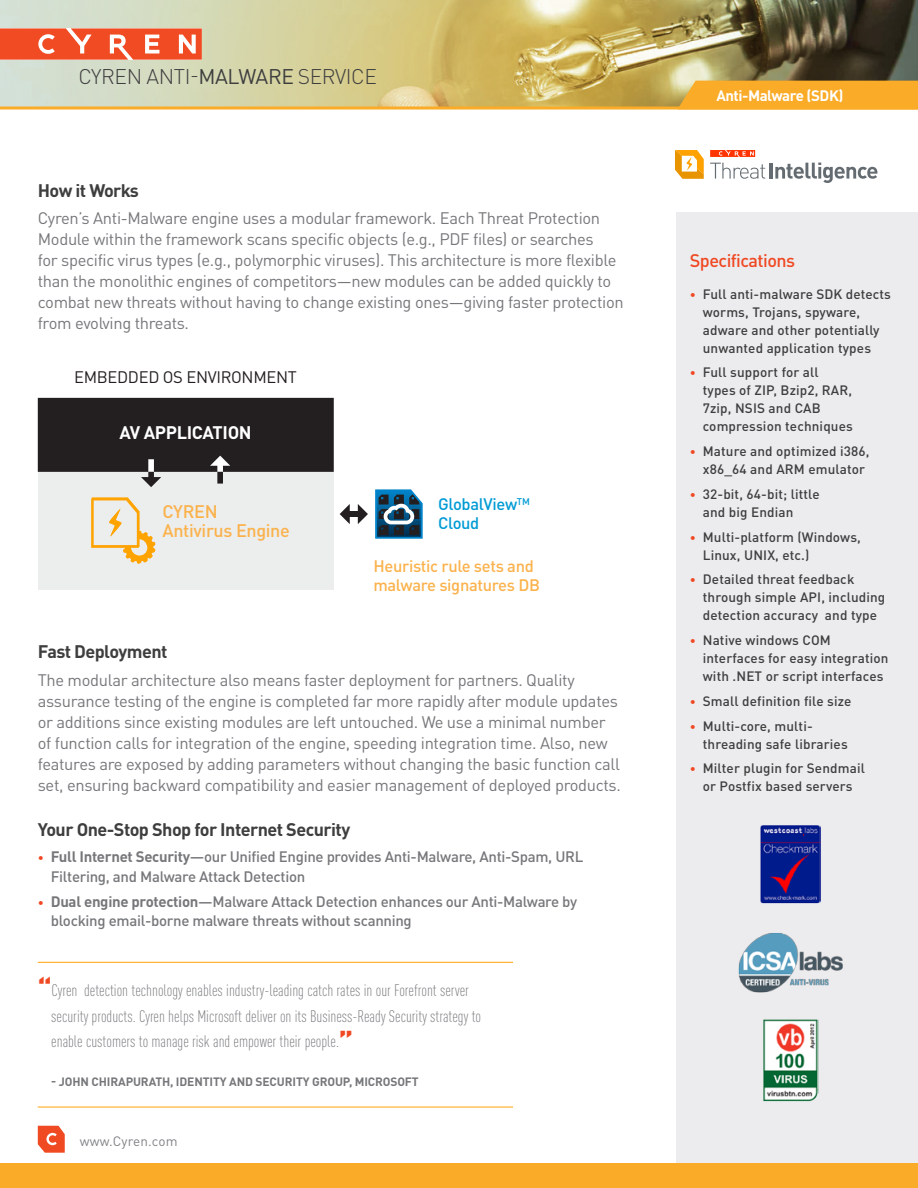
<style>
.page{position:relative;width:918px;height:1188px;background:#fff}
.page>*{position:absolute;margin:0;border:0;box-sizing:border-box;transform-origin:0 0}
.Title_Back_Page{font:300 21px "DINOT";letter-spacing:-.02em;color:#3e3e3f}
.t1{font:700 18px "DINOT";letter-spacing:-.03em;color:#3e3e3f}
.t2{font:500 18px/18.6px "DINOT";letter-spacing:-.02em;color:#fbb24c}
.Sidebar_head{font:500 18px "DINOT";letter-spacing:-.03em;color:#f04823}
.t3{font:700 18px "DINOT";letter-spacing:-.02em;color:#fff}
.Body_text{font:16.5px/21px "DINOT";letter-spacing:-.02em;color:#76777a}
.Quote_text{font:300 condensed 16.5px/25.5px "DINOT";color:#76777a}
.t4{font:500 16.5px/18.6px "DINOT";letter-spacing:-.02em;color:#fbb24c}
.t5{font:16.5px "DINOT";letter-spacing:-.02em;color:#231f20}
.t6{font:500 16.5px/18.6px "DINOT";letter-spacing:-.02em;color:#009bd5}
.t7{font:500 15px/19.5px "DINOT";letter-spacing:-.02em;color:#76777a}
.t8{font:700 15px "DINOT";letter-spacing:-.03em;color:#fff}
.t9{font:500 13.5px/18px "DINOT";letter-spacing:.01em;color:#3e3e3f}
.Back_Cover_Copy{font:13.5px "DINOT";letter-spacing:.01em;color:#808285}
.Quote_Attrib{font:700 12px "DINOT";letter-spacing:-.01em;color:#76777a}
.s1{font-weight:400}
.s2{font-size:12px;color:#f04823}
.s3{font-weight:700}
.s4{font-weight:900;font-stretch:normal;font-size:27px;color:#f04823}
</style>
<div class="page">
<img style="left:589px;top:0;width:329px;height:106px">
<div style="left:676px;top:213px;width:242px;height:966px;background:#ececee"></div>
<svg style="left:0;top:0;width:589px;height:106px;background:#d5cd97"></svg>
<div style="left:38px;top:471px;width:296px;height:119px;background:#eceded"></div>
<svg style="left:38px;top:398px;width:296px;height:89px"></svg>
<svg style="left:375px;top:489px;width:48px;height:50px;background:#366988"></svg>
<svg style="left:91px;top:497px;width:65px;height:67px"></svg>
<svg style="left:340px;top:504px;width:10px;height:20px"></svg>
<svg style="left:358px;top:504px;width:10px;height:20px"></svg>
<div style="left:345px;top:511px;width:18px;height:6px;background:#231f20"></div>
<svg style="left:0;top:28px;width:202px;height:32px;background:#f26948"></svg>
<svg style="left:0;top:106px;width:677px;height:4px;background:#f5b84e"></svg>
<div style="left:0;top:1163px;width:918px;height:25px;background:#faab27"></div>
<hr style="left:38px;top:962px;width:475px;height:1px;background:#ffa300">
<hr style="left:38px;top:1107px;width:475px;height:1px;background:#ffa300">
<img style="left:738px;top:933px;width:105px;height:60px">
<img style="left:763px;top:1019px;width:56px;height:83px">
<img style="left:760px;top:825px;width:61px;height:79px">
<svg style="left:677px;top:81px;width:241px;height:29px;background:#f8ac2c"></svg>
<svg style="left:38px;top:1126px;width:27px;height:27px"></svg>
<svg style="left:710px;top:163px;width:55px;height:16px"></svg>
<hr style="left:770px;top:163px;width:3px;height:16px;background:#646c71">
<svg style="left:775px;top:163px;width:102px;height:20px"></svg>
<svg style="left:710px;top:150px;width:45px;height:7px"></svg>
<svg style="left:675px;top:150px;width:29px;height:29px"></svg>
<p class="Title_Back_Page" style="left:78px;top:64px;width:300px">CYREN ANTI-<span class="s1">MALWARE</span> SERVICE</p>
<h3 class="t1" style="left:38px;top:178px;width:103px">How it Works</h3>
<p class="Body_text" style="left:38px;top:207px;width:587px">Cyren’s Anti-Malware engine uses a modular framework. Each Threat Protection Module within the framework scans specific objects (e.g., PDF files) or searches<br>for specific virus types (e.g., polymorphic viruses). This architecture is more flexible than the monolithic engines of competitors—new modules can be added quickly to combat new threats without having to change existing ones—giving faster protection from evolving threats.</p>
<p class="t5" style="left:74px;top:366px;width:224px">EMBEDDED OS ENVIRONMENT</p>
<p class="t3" style="left:119px;top:420px;width:134px">AV APPLICATION</p>
<p class="t2" style="left:163px;top:502px;width:129px">CYREN<br>Antivirus Engine</p>
<p class="t6" style="left:438px;top:494px;width:93px">GlobalView<sup>TM<br></sup>Cloud</p>
<p class="t4" style="left:373px;top:556px;width:168px">Heuristic rule sets and malware signatures DB</p>
<h3 class="t1" style="left:38px;top:640px;width:131px">Fast Deployment</h3>
<p class="Body_text" style="left:38px;top:669px;width:585px">The modular architecture also means faster deployment for partners. Quality assurance testing of the engine is completed far more rapidly after module updates or additions since existing modules are left untouched. We use a minimal number of function calls for integration of the engine, speeding integration time. Also, new features are exposed by adding parameters without changing the basic function call set, ensuring backward compatibility and easier management of deployed products.</p>
<h3 class="t1" style="left:38px;top:818px;width:314px">Your One-Stop Shop for Internet Security</h3>
<p class="t7" style="left:51px;top:847px;width:534px;text-indent:-13px"><span class="s2">•</span> <span class="s3">Full Internet Security</span>—our Unified Engine provides Anti-Malware, Anti-Spam, URL<br>Filtering, and Malware Attack Detection</p>
<p class="t7" style="left:51px;top:891px;width:528px;text-indent:-13px"><span class="s2">•</span> <span class="s3">Dual engine protection</span>—Malware Attack Detection enhances our Anti-Malware by blocking email-borne malware threats without scanning</p>
<p class="Quote_text" style="left:51px;top:978px;width:431px;text-indent:-14px"><span class="s4">“</span>Cyren detection technology enables industry-leading catch rates in our Forefront server security products. Cyren helps Microsoft deliver on its Business-Ready Security strategy to enable customers to manage risk and empower their people.<span class="s4">”</span></p>
<p class="Quote_Attrib" style="left:51px;top:1074px;width:369px">- JOHN CHIRAPURATH, IDENTITY AND SECURITY GROUP, MICROSOFT</p>
<p class="Back_Cover_Copy" style="left:80px;top:1132px;width:99px">www.Cyren.com</p>
<h3 class="t8" style="left:716px;top:86px;width:129px">Anti-Malware (SDK)</h3>
<p class="Sidebar_head" style="left:690px;top:249px;width:107px">Specifications</p>
<p class="t9" style="left:703px;top:285px;width:190px;text-indent:-13px"><span class="s2">•</span> Full anti-malware SDK detects worms, Trojans, spyware, adware and other potentially unwanted application types</p>
<p class="t9" style="left:703px;top:363px;width:152px;text-indent:-13px"><span class="s2">•</span> Full support for all types of ZIP, Bzip2, RAR,<br>7zip, NSIS and CAB compression techniques</p>
<p class="t9" style="left:703px;top:442px;width:168px;text-indent:-13px"><span class="s2">•</span> Mature and optimized i386, x86_64 and ARM emulator</p>
<p class="t9" style="left:703px;top:485px;width:118px;text-indent:-13px"><span class="s2">•</span> 32-bit, 64-bit; little and big Endian</p>
<p class="t9" style="left:703px;top:528px;width:160px;text-indent:-13px"><span class="s2">•</span> Multi-platform (Windows,<br>Linux, UNIX, etc.)</p>
<p class="t9" style="left:703px;top:570px;width:184px;text-indent:-13px"><span class="s2">•</span> Detailed threat feedback through simple API, including detection accuracy and type</p>
<p class="t9" style="left:703px;top:631px;width:187px;text-indent:-13px"><span class="s2">•</span> Native windows COM interfaces for easy integration with .NET or script interfaces</p>
<p class="t9" style="left:690px;top:692px;width:163px"><span class="s2">•</span> Small definition file size</p>
<p class="t9" style="left:703px;top:717px;width:147px;text-indent:-13px"><span class="s2">•</span> Multi-core, multi&shy;threading safe libraries</p>
<p class="t9" style="left:690px;top:759px;width:177px;text-align:center"><span class="s2">•</span> Milter plugin for Sendmail or Postfix based servers</p>
</div>
